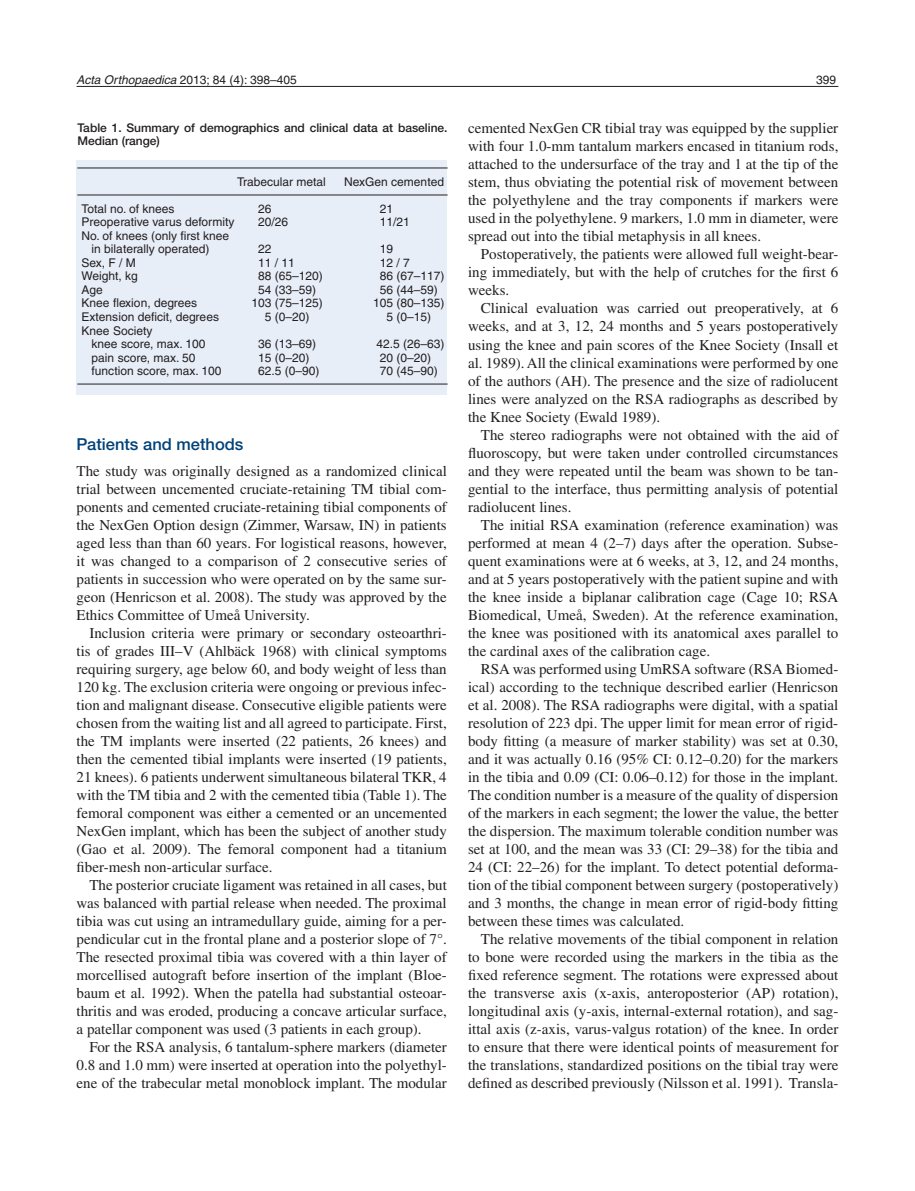
<style>
.page{position:relative;width:915px;height:1191px;background:#fff}
.page>*{position:absolute;margin:0;border:0;box-sizing:border-box;transform-origin:0 0}
.t1{font:500 16.5px "Helvetica Neue LTW1 G";color:#004279}
.t2{font:15px/18px "Times";color:#231f20;text-align:justify}
.t3{font:12px/13.5px "Helvetica";color:#231f20}
.t4{font:500 12px/13.5px "Helvetica Neue LTW1 G";color:#231f20}
.s1{font-style:italic}
</style>
<div class="page">
<hr style="left:77px;top:86px;width:761px;height:1px;background:#231f20">
<div style="left:77px;top:161px;width:369px;height:234px;background:#e8eef8"></div>
<hr style="left:77px;top:168px;width:370px;height:1px;background:#231f20">
<hr style="left:77px;top:195px;width:370px;height:1px;background:#231f20">
<hr style="left:77px;top:384px;width:370px;height:1px;background:#231f20">
<p class="t3" style="left:77px;top:73px;width:222px"><span class="s1">Acta Orthopaedica</span> 2013; 84 (4): 398–405</p>
<p class="t3" style="left:816px;top:73px;width:22px">399</p>
<p class="t4" style="left:77px;top:121px;width:371px">Table 1. Summary of demographics and clinical data at baseline.<br>Median (range)</p>
<p class="t3" style="left:237px;top:175px;width:90px">Trabecular metal</p>
<p class="t3" style="left:344px;top:175px;width:101px">NexGen cemented</p>
<p class="t3" style="left:82px;top:202px;width:94px">Total no. of knees</p>
<p class="t3" style="left:258px;top:202px;width:15px">26</p>
<p class="t3" style="left:379px;top:202px;width:15px">21</p>
<p class="t3" style="left:82px;top:215px;width:154px">Preoperative varus deformity</p>
<p class="t3" style="left:258px;top:215px;width:32px">20/26</p>
<p class="t3" style="left:379px;top:215px;width:32px">11/21</p>
<p class="t3" style="left:92px;top:229px;width:139px;text-indent:-10px">No. of knees (only first knee in bilaterally operated)</p>
<p class="t3" style="left:258px;top:242px;width:15px">22</p>
<p class="t3" style="left:379px;top:242px;width:15px">19</p>
<p class="t3" style="left:82px;top:256px;width:56px">Sex, F / M</p>
<p class="t3" style="left:258px;top:256px;width:38px">11 / 11</p>
<p class="t3" style="left:379px;top:256px;width:32px">12 / 7</p>
<p class="t3" style="left:82px;top:269px;width:58px">Weight, kg</p>
<p class="t3" style="left:258px;top:269px;width:66px">88 (65–120)</p>
<p class="t3" style="left:379px;top:269px;width:66px">86 (67–117)</p>
<p class="t3" style="left:82px;top:283px;width:23px">Age</p>
<p class="t3" style="left:258px;top:283px;width:60px">54 (33–59)</p>
<p class="t3" style="left:379px;top:283px;width:60px">56 (44–59)</p>
<p class="t3" style="left:82px;top:296px;width:117px">Knee flexion, degrees</p>
<p class="t3" style="left:251px;top:296px;width:73px">103 (75–125)</p>
<p class="t3" style="left:373px;top:296px;width:73px">105 (80–135)</p>
<p class="t3" style="left:82px;top:310px;width:139px">Extension deficit, degrees</p>
<p class="t3" style="left:265px;top:310px;width:46px">5 (0–20)</p>
<p class="t3" style="left:386px;top:310px;width:46px">5 (0–15)</p>
<p class="t3" style="left:92px;top:323px;width:115px;text-indent:-10px">Knee Society<br>knee score, max. 100</p>
<p class="t3" style="left:258px;top:337px;width:60px">36 (13–69)</p>
<p class="t3" style="left:376px;top:337px;width:70px">42.5 (26–63)</p>
<p class="t3" style="left:92px;top:350px;width:105px">pain score, max. 50</p>
<p class="t3" style="left:258px;top:350px;width:53px">15 (0–20)</p>
<p class="t3" style="left:379px;top:350px;width:53px">20 (0–20)</p>
<p class="t3" style="left:92px;top:364px;width:131px">function score, max. 100</p>
<p class="t3" style="left:258px;top:364px;width:63px">62.5 (0–90)</p>
<p class="t3" style="left:379px;top:364px;width:60px">70 (45–90)</p>
<p class="t1" style="left:77px;top:434px;width:168px">Patients and methods</p>
<p class="t2" style="left:77px;top:461px;width:371px">The study was originally designed as a randomized clinical trial between uncemented cruciate-retaining TM tibial com&shy;ponents and cemented cruciate-retaining tibial components of the NexGen Option design (Zimmer, Warsaw, IN) in patients aged less than than 60 years. For logistical reasons, however, it was changed to a comparison of 2 consecutive series of patients in succession who were operated on by the same sur&shy;geon (Henricson et al. 2008). The study was approved by the Ethics Committee of Umeå University.</p>
<p class="t2" style="left:77px;top:623px;width:371px;text-indent:13px">Inclusion criteria were primary or secondary osteoarthri&shy;tis of grades III–V (Ahlbäck 1968) with clinical symptoms requiring surgery, age below 60, and body weight of less than 120 kg. The exclusion criteria were ongoing or previous infec&shy;tion and malignant disease. Consecutive eligible patients were chosen from the waiting list and all agreed to participate. First, the TM implants were inserted (22 patients, 26 knees) and then the cemented tibial implants were inserted (19 patients, 21 knees). 6 patients underwent simultaneous bilateral TKR, 4 with the TM tibia and 2 with the cemented tibia (Table 1). The femoral component was either a cemented or an uncemented NexGen implant, which has been the subject of another study (Gao et al. 2009). The femoral component had a titanium fiber-mesh non-articular surface.</p>
<p class="t2" style="left:77px;top:875px;width:371px;text-indent:13px">The posterior cruciate ligament was retained in all cases, but was balanced with partial release when needed. The proximal tibia was cut using an intramedullary guide, aiming for a per&shy;pendicular cut in the frontal plane and a posterior slope of 7°.<br>The resected proximal tibia was covered with a thin layer of morcellised autograft before insertion of the implant (Bloe&shy;baum et al. 1992). When the patella had substantial osteoar&shy;thritis and was eroded, producing a concave articular surface, a patellar component was used (3 patients in each group).</p>
<p class="t2" style="left:77px;top:1037px;width:371px;text-indent:13px">For the RSA analysis, 6 tantalum-sphere markers (diameter 0.8 and 1.0 mm) were inserted at operation into the polyethyl&shy;ene of the trabecular metal monoblock implant. The modular</p>
<p class="t2" style="left:468px;top:119px;width:371px">cemented NexGen CR tibial tray was equipped by the supplier with four 1.0-mm tantalum markers encased in titanium rods, attached to the undersurface of the tray and 1 at the tip of the stem, thus obviating the potential risk of movement between the polyethylene and the tray components if markers were used in the polyethylene. 9 markers, 1.0 mm in diameter, were spread out into the tibial metaphysis in all knees.</p>
<p class="t2" style="left:468px;top:245px;width:371px;text-indent:13px">Postoperatively, the patients were allowed full weight-bear&shy;ing immediately, but with the help of crutches for the first 6 weeks.</p>
<p class="t2" style="left:468px;top:299px;width:371px;text-indent:13px">Clinical evaluation was carried out preoperatively, at 6 weeks, and at 3, 12, 24 months and 5 years postoperatively using the knee and pain scores of the Knee Society (Insall et al. 1989). All the clinical examinations were performed by one of the authors (AH). The presence and the size of radiolucent lines were analyzed on the RSA radiographs as described by the Knee Society (Ewald 1989).</p>
<p class="t2" style="left:468px;top:425px;width:371px;text-indent:13px">The stereo radiographs were not obtained with the aid of fluoroscopy, but were taken under controlled circumstances and they were repeated until the beam was shown to be tan&shy;gential to the interface, thus permitting analysis of potential radiolucent lines.</p>
<p class="t2" style="left:468px;top:515px;width:371px;text-indent:13px">The initial RSA examination (reference examination) was performed at mean 4 (2–7) days after the operation. Subse&shy;quent examinations were at 6 weeks, at 3, 12, and 24 months, and at 5 years postoperatively with the patient supine and with the knee inside a biplanar calibration cage (Cage 10; RSA Biomedical, Umeå, Sweden). At the reference examination, the knee was positioned with its anatomical axes parallel to the cardinal axes of the calibration cage.</p>
<p class="t2" style="left:468px;top:659px;width:371px;text-indent:13px">RSA was performed using UmRSA software (RSA Biomed&shy;ical) according to the technique described earlier (Henricson et al. 2008). The RSA radiographs were digital, with a spatial resolution of 223 dpi. The upper limit for mean error of rigid&shy;body fitting (a measure of marker stability) was set at 0.30, and it was actually 0.16 (95% CI: 0.12–0.20) for the markers in the tibia and 0.09 (CI: 0.06–0.12) for those in the implant.<br>The condition number is a measure of the quality of dispersion of the markers in each segment; the lower the value, the better the dispersion. The maximum tolerable condition number was set at 100, and the mean was 33 (CI: 29–38) for the tibia and 24 (CI: 22–26) for the implant. To detect potential deforma&shy;tion of the tibial component between surgery (postoperatively) and 3 months, the change in mean error of rigid-body fitting between these times was calculated.</p>
<p class="t2" style="left:468px;top:929px;width:371px;text-indent:13px">The relative movements of the tibial component in relation to bone were recorded using the markers in the tibia as the fixed reference segment. The rotations were expressed about the transverse axis (x-axis, anteroposterior (AP) rotation), longitudinal axis (y-axis, internal-external rotation), and sag&shy;ittal axis (z-axis, varus-valgus rotation) of the knee. In order to ensure that there were identical points of measurement for the translations, standardized positions on the tibial tray were defined as described previously (Nilsson et al. 1991). Transla-</p>
</div>
